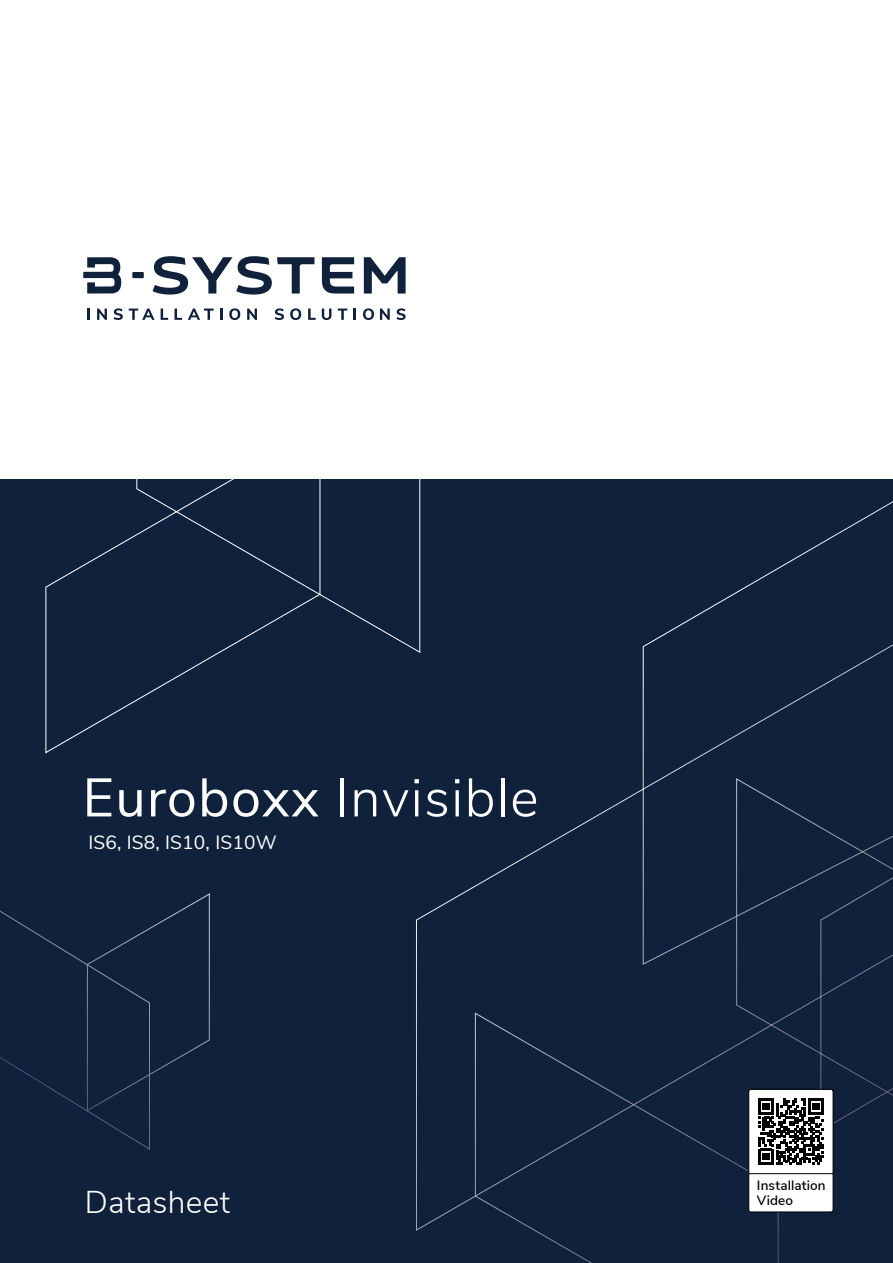
<style>
.page{position:relative;width:893px;height:1263px;background:#fff}
.page>*{position:absolute;margin:0;border:0;box-sizing:border-box;transform-origin:0 0}
.t1{font:300 54px "Nunito Sans";letter-spacing:.025em;color:#fff}
.t2{font:300 31.5px "Nunito Sans";letter-spacing:.01em;color:#fff}
.t3{font:19.2px "Nunito Sans";letter-spacing:.01em;color:#fff}
.t4{font:600 13.5px/15px "Nunito Sans";letter-spacing:.01em;color:#000}
.s1{font-weight:400}
</style>
<div class="page">
<div style="left:0;top:474px;width:893px;height:789px;background:#10213b"></div>
<svg style="left:416px;top:478px;width:477px;height:785px"></svg>
<div style="left:749px;top:1089px;width:84px;height:123px;background:#fff;border-radius:2px"></div>
<div style="left:748px;top:1089px;width:85px;height:123px;border:1px solid #000;border-radius:2px"></div>
<svg style="left:0;top:893px;width:210px;height:257px"></svg>
<svg style="left:45px;top:478px;width:376px;height:276px"></svg>
<div style="left:0;top:0;width:893px;height:478px;background:#fff"></div>
<svg style="left:153px;top:256px;width:161px;height:39px"></svg>
<svg style="left:322px;top:257px;width:32px;height:37px"></svg>
<svg style="left:364px;top:257px;width:42px;height:37px"></svg>
<svg style="left:83px;top:257px;width:38px;height:37px"></svg>
<div style="left:132px;top:272px;width:12px;height:6px;background:#10213b"></div>
<svg style="left:87px;top:309px;width:3px;height:11px"></svg>
<svg style="left:97px;top:309px;width:10px;height:11px"></svg>
<svg style="left:114px;top:308px;width:9px;height:12px"></svg>
<svg style="left:129px;top:309px;width:26px;height:11px"></svg>
<svg style="left:161px;top:309px;width:7px;height:11px"></svg>
<svg style="left:175px;top:309px;width:7px;height:11px"></svg>
<svg style="left:188px;top:309px;width:26px;height:11px"></svg>
<svg style="left:220px;top:309px;width:2px;height:11px"></svg>
<svg style="left:229px;top:308px;width:11px;height:12px"></svg>
<svg style="left:247px;top:309px;width:10px;height:11px"></svg>
<svg style="left:275px;top:308px;width:9px;height:12px"></svg>
<svg style="left:290px;top:308px;width:11px;height:12px"></svg>
<svg style="left:308px;top:309px;width:8px;height:11px"></svg>
<svg style="left:322px;top:309px;width:9px;height:11px"></svg>
<svg style="left:338px;top:309px;width:9px;height:11px"></svg>
<svg style="left:354px;top:309px;width:2px;height:11px"></svg>
<svg style="left:363px;top:308px;width:11px;height:12px"></svg>
<svg style="left:380px;top:309px;width:10px;height:11px"></svg>
<svg style="left:396px;top:308px;width:10px;height:12px"></svg>
<svg style="left:748px;top:1089px;width:86px;height:85px"></svg>
<h1 class="t1" style="left:83px;top:758px;width:457px"><span class="s1">Euroboxx</span> Invisible</h1>
<p class="t3" style="left:88px;top:829px;width:190px">IS6, IS8, IS10, IS10W</p>
<h2 class="t2" style="left:85px;top:1179px;width:147px">Datasheet</h2>
<p class="t4" style="left:757px;top:1177px;width:70px">Installation<br>Video</p>
</div>
